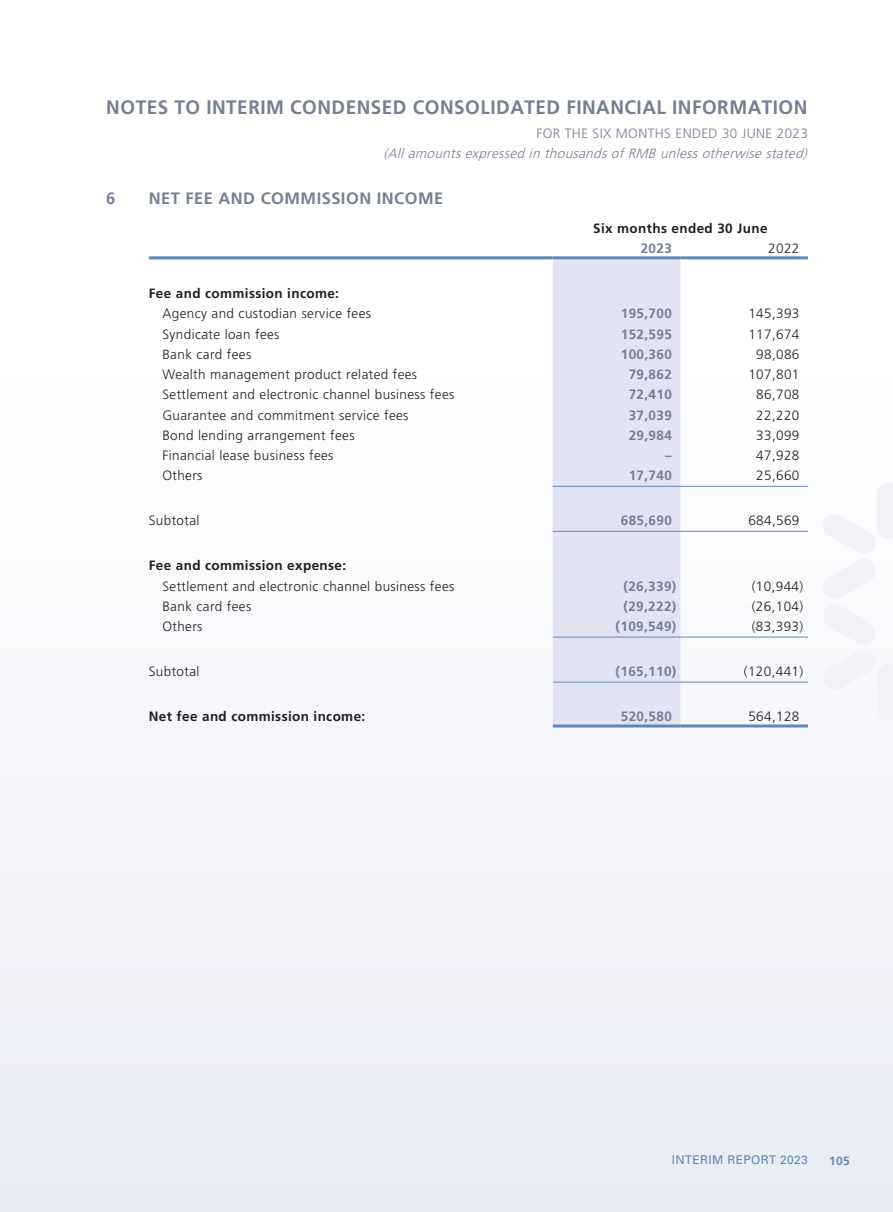
<style>
.page{position:relative;width:893px;height:1212px;background:#fff}
.page>*{position:absolute;margin:0;border:0;box-sizing:border-box;transform-origin:0 0}
.t1{font:700 19.5px "Frutiger LT Std";letter-spacing:.025em;color:#767e94}
.t2{font:700 16.5px "Frutiger LT Std";letter-spacing:.03em;color:#767e94}
.t3{font:300 13.5px "Frutiger LT Std";letter-spacing:.03em;color:#231f20}
.t4{font:700 13.5px "Frutiger LT Std";letter-spacing:.03em;color:#767e94}
.t5{font:700 13.5px "Frutiger LT Std";letter-spacing:.03em;color:#231f20}
.t6{font:italic 300 13.5px "Frutiger LT Std";color:#767e94}
.t7{font:300 13.5px "Frutiger LT Std";letter-spacing:.03em;color:#767e94}
.t8{font:12px "Univers LT Std";letter-spacing:.03em;color:#5f87b8}
.t9{font:700 12px "Frutiger LT Std";color:#5f87b8}
</style>
<div class="page">
<div style="left:0;top:383px;width:893px;height:829px;background:#f3f4f9"></div>
<div style="left:553px;top:259px;width:127px;height:465px;background:#e2e5f1"></div>
<hr style="left:149px;top:256px;width:404px;height:3px;background:#5f87b8">
<hr style="left:553px;top:256px;width:127px;height:3px;background:#5f87b8">
<hr style="left:680px;top:256px;width:128px;height:3px;background:#5f87b8">
<hr style="left:553px;top:486px;width:127px;height:1px;background:#5f87b8">
<hr style="left:680px;top:486px;width:128px;height:1px;background:#5f87b8">
<hr style="left:553px;top:531px;width:127px;height:1px;background:#5f87b8">
<hr style="left:680px;top:531px;width:128px;height:1px;background:#5f87b8">
<hr style="left:553px;top:637px;width:127px;height:1px;background:#5f87b8">
<hr style="left:680px;top:637px;width:128px;height:1px;background:#5f87b8">
<hr style="left:553px;top:682px;width:127px;height:1px;background:#5f87b8">
<hr style="left:680px;top:682px;width:128px;height:1px;background:#5f87b8">
<hr style="left:553px;top:724px;width:127px;height:3px;background:#5f87b8">
<hr style="left:680px;top:724px;width:128px;height:3px;background:#5f87b8">
<h1 class="t1" style="left:106px;top:96px;width:703px">NOTES TO INTERIM CONDENSED CONSOLIDATED FINANCIAL INFORMATION</h1>
<p class="t7" style="left:536px;top:126px;width:273px">FOR THE SIX MONTHS ENDED 30 JUNE 2023</p>
<p class="t6" style="left:383px;top:146px;width:429px">(Allamountsexpressed in thousandsofRMB unlessotherwise stated)</p>
<p class="t2" style="left:106px;top:188px;width:11px">6</p>
<p class="t2" style="left:149px;top:188px;width:296px">NET FEE AND COMMISSION INCOME</p>
<p class="t5" style="left:593px;top:220px;width:176px">Six months ended 30 June</p>
<p class="t4" style="left:641px;top:240px;width:33px">2023</p>
<p class="t3" style="left:768px;top:241px;width:33px">2022</p>
<p class="t5" style="left:149px;top:285px;width:192px">Fee and commission income:</p>
<p class="t3" style="left:162px;top:306px;width:210px">Agency and custodian service fees</p>
<p class="t4" style="left:621px;top:306px;width:53px">195,700</p>
<p class="t3" style="left:748px;top:306px;width:53px">145,393</p>
<p class="t3" style="left:162px;top:326px;width:119px">Syndicate loan fees</p>
<p class="t4" style="left:621px;top:326px;width:53px">152,595</p>
<p class="t3" style="left:748px;top:326px;width:53px">117,674</p>
<p class="t3" style="left:162px;top:347px;width:90px">Bank card fees</p>
<p class="t4" style="left:621px;top:346px;width:53px">100,360</p>
<p class="t3" style="left:756px;top:347px;width:45px">98,086</p>
<p class="t3" style="left:162px;top:367px;width:256px">Wealth management product related fees</p>
<p class="t4" style="left:629px;top:366px;width:45px">79,862</p>
<p class="t3" style="left:748px;top:367px;width:53px">107,801</p>
<p class="t3" style="left:162px;top:387px;width:293px">Settlement and electronic channel business fees</p>
<p class="t4" style="left:629px;top:387px;width:45px">72,410</p>
<p class="t3" style="left:756px;top:387px;width:45px">86,708</p>
<p class="t3" style="left:162px;top:407px;width:248px">Guarantee and commitment service fees</p>
<p class="t4" style="left:629px;top:407px;width:45px">37,039</p>
<p class="t3" style="left:756px;top:407px;width:45px">22,220</p>
<p class="t3" style="left:162px;top:428px;width:194px">Bond lending arrangement fees</p>
<p class="t4" style="left:629px;top:427px;width:45px">29,984</p>
<p class="t3" style="left:756px;top:428px;width:45px">33,099</p>
<p class="t3" style="left:162px;top:448px;width:173px">Financial lease business fees</p>
<p class="t4" style="left:665px;top:447px;width:8px">–</p>
<p class="t3" style="left:756px;top:448px;width:45px">47,928</p>
<p class="t3" style="left:162px;top:468px;width:42px">Others</p>
<p class="t4" style="left:629px;top:468px;width:45px">17,740</p>
<p class="t3" style="left:756px;top:468px;width:45px">25,660</p>
<p class="t3" style="left:149px;top:513px;width:52px">Subtotal</p>
<p class="t4" style="left:621px;top:513px;width:53px">685,690</p>
<p class="t3" style="left:748px;top:513px;width:53px">684,569</p>
<p class="t5" style="left:149px;top:558px;width:199px">Fee and commission expense:</p>
<p class="t3" style="left:162px;top:578px;width:293px">Settlement and electronic channel business fees</p>
<p class="t4" style="left:623px;top:578px;width:54px">(26,339)</p>
<p class="t3" style="left:752px;top:578px;width:53px">(10,944)</p>
<p class="t3" style="left:162px;top:599px;width:90px">Bank card fees</p>
<p class="t4" style="left:623px;top:598px;width:54px">(29,222)</p>
<p class="t3" style="left:752px;top:599px;width:53px">(26,104)</p>
<p class="t3" style="left:162px;top:619px;width:42px">Others</p>
<p class="t4" style="left:616px;top:619px;width:62px">(109,549)</p>
<p class="t3" style="left:752px;top:619px;width:53px">(83,393)</p>
<p class="t3" style="left:149px;top:664px;width:52px">Subtotal</p>
<p class="t4" style="left:616px;top:664px;width:62px">(165,110)</p>
<p class="t3" style="left:744px;top:664px;width:61px">(120,441)</p>
<p class="t5" style="left:149px;top:709px;width:218px">Net fee and commission income:</p>
<p class="t4" style="left:621px;top:709px;width:53px">520,580</p>
<p class="t3" style="left:748px;top:709px;width:53px">564,128</p>
<p class="t8" style="left:672px;top:1153px;width:138px">INTERIM REPORT 2023</p>
<p class="t9" style="left:829px;top:1154px;width:22px">105</p>
</div>
